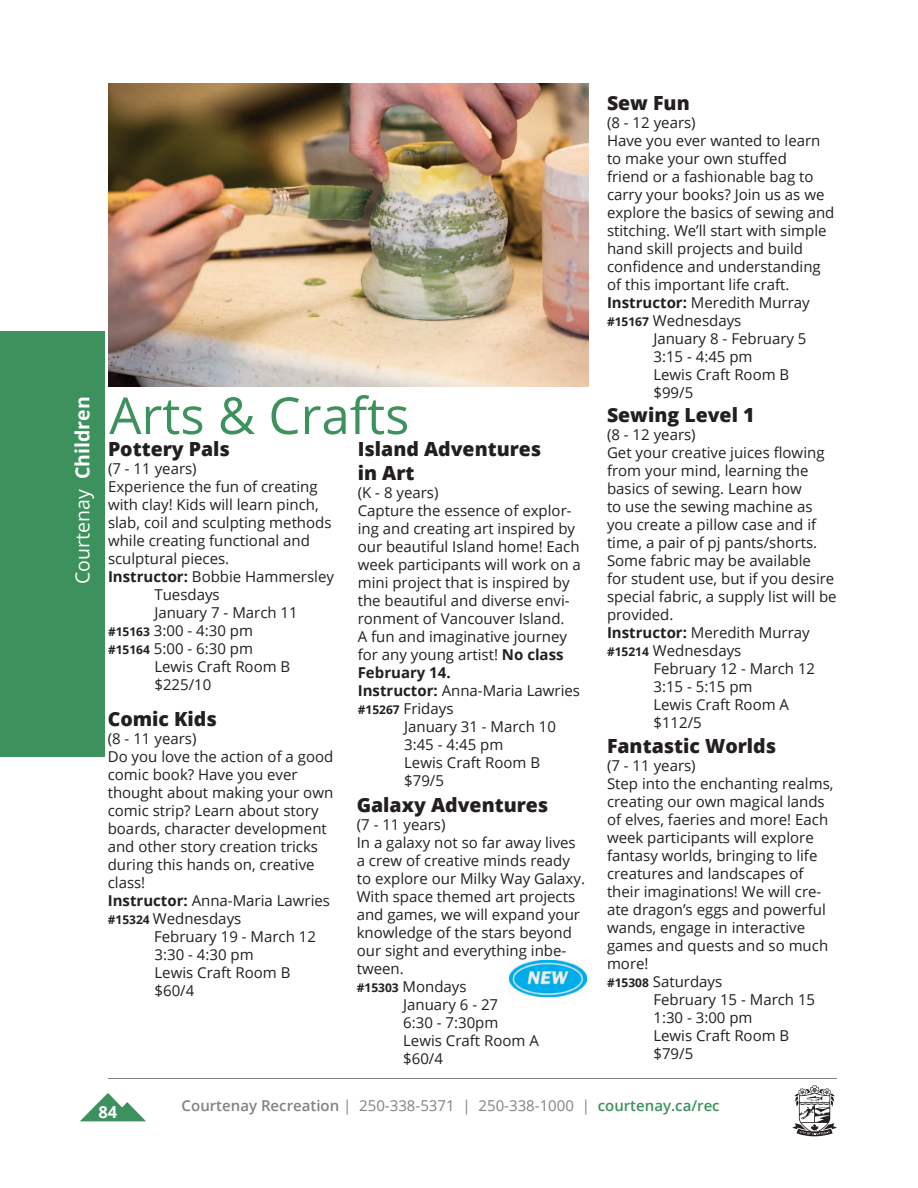
<style>
.page{position:relative;width:918px;height:1188px;background:#fff}
.page>*{position:absolute;margin:0;border:0;box-sizing:border-box;transform-origin:0 0}
.t1{font:51px "Open Sans";color:#3d915d}
.t2{font:800 19.5px/24px "Open Sans";color:#231f20}
.t3{font:19.5px "Open Sans";color:#fff}
.t4{font:700 16.5px "Open Sans";color:#fff}
.t5{font:15px/18px "Open Sans";color:#231f20}
.t6{font:15px "Open Sans";color:#808285}
.t7{font:700 15px "Open Sans";color:#231f20}
.s1{font-weight:700}
.s2{font-weight:700;font-size:12px}
.s3{font-weight:600}
.s4{font-weight:600;color:#3d915d}
</style>
<div class="page">
<hr style="left:108px;top:1078px;width:729px;height:1px;background:#808285">
<div style="left:0;top:331px;width:105px;height:426px;background:#3d915d"></div>
<svg style="left:80px;top:1093px;width:66px;height:28px"></svg>
<svg style="left:792px;top:1085px;width:45px;height:52px"></svg>
<img style="left:108px;top:84px;width:480px;height:302px">
<img style="left:509px;top:961px;width:78px;height:35px">
<h2 class="t3" style="left:69px;top:584px;width:189px;rotate:-90deg">Courtenay <span class="s1">Children</span></h2>
<h1 class="t1" style="left:109px;top:381px;width:302px">Arts &amp; Crafts</h1>
<h2 class="t2" style="left:108px;top:436px;width:124px">Pottery Pals</h2>
<p class="t5" style="left:108px;top:459px;width:90px">(7 - 11 years)</p>
<p class="t5" style="left:108px;top:477px;width:211px">Experience the fun of creating</p>
<p class="t5" style="left:108px;top:495px;width:212px">with clay! Kids will learn pinch,</p>
<p class="t5" style="left:108px;top:513px;width:225px">slab, coil and sculpting methods</p>
<p class="t5" style="left:108px;top:531px;width:204px">while creating functional and</p>
<p class="t5" style="left:108px;top:549px;width:123px">sculptural pieces.</p>
<p class="t5" style="left:108px;top:567px;width:228px"><span class="s1">Instructor:</span> Bobbie Hammersley</p>
<p class="t5" style="left:154px;top:585px;width:67px">Tuesdays</p>
<p class="t5" style="left:154px;top:603px;width:145px">January 7 - March 11</p>
<p class="t5" style="left:108px;top:621px;width:147px"><span class="s2">#15163</span> 3:00 - 4:30 pm</p>
<p class="t5" style="left:108px;top:639px;width:147px"><span class="s2">#15164</span> 5:00 - 6:30 pm</p>
<p class="t5" style="left:154px;top:657px;width:137px">Lewis Craft Room B</p>
<p class="t5" style="left:154px;top:675px;width:58px">$225/10</p>
<h2 class="t2" style="left:358px;top:436px;width:185px">Island Adventures in Art</h2>
<p class="t5" style="left:358px;top:483px;width:82px">(K - 8 years)</p>
<p class="t5" style="left:358px;top:501px;width:215px">Capture the essence of explor-</p>
<p class="t5" style="left:358px;top:519px;width:219px">ing and creating art inspired by</p>
<p class="t5" style="left:358px;top:537px;width:223px">our beautiful Island home! Each</p>
<p class="t5" style="left:358px;top:555px;width:225px">week participants will work on a</p>
<p class="t5" style="left:358px;top:573px;width:213px">mini project that is inspired by</p>
<p class="t5" style="left:358px;top:591px;width:213px">the beautiful and diverse envi-</p>
<p class="t5" style="left:358px;top:609px;width:208px">ronment of Vancouver Island.</p>
<p class="t5" style="left:358px;top:627px;width:211px">A fun and imaginative journey</p>
<p class="t5" style="left:358px;top:645px;width:207px">for any young artist! <span class="s1">No class</span></p>
<p class="t7" style="left:358px;top:662px;width:94px">February 14.</p>
<p class="t5" style="left:358px;top:681px;width:224px"><span class="s1">Instructor:</span> Anna-Maria Lawries</p>
<p class="t5" style="left:358px;top:699px;width:97px"><span class="s2">#15267</span> Fridays</p>
<p class="t5" style="left:404px;top:717px;width:153px">January 31 - March 10</p>
<p class="t5" style="left:404px;top:735px;width:101px">3:45 - 4:45 pm</p>
<p class="t5" style="left:404px;top:753px;width:137px">Lewis Craft Room B</p>
<p class="t5" style="left:404px;top:771px;width:41px">$79/5</p>
<h2 class="t2" style="left:108px;top:706px;width:111px">Comic Kids</h2>
<p class="t5" style="left:108px;top:729px;width:227px">(8 - 11 years)<br>Do you love the action of a good comic book? Have you ever thought about making your own comic strip? Learn about story boards, character development and other story creation tricks during this hands on, creative class!<br><span class="s1">Instructor:</span> Anna-Maria Lawries <span class="s2">#15324</span> Wednesdays</p>
<p class="t5" style="left:154px;top:927px;width:163px">February 19 - March 12<br>3:30 - 4:30 pm<br>Lewis Craft Room B $60/4</p>
<h2 class="t2" style="left:357px;top:791px;width:193px">Galaxy Adventures</h2>
<p class="t5" style="left:357px;top:815px;width:90px">(7 - 11 years)</p>
<p class="t5" style="left:357px;top:833px;width:221px">In a galaxy not so far away lives</p>
<p class="t5" style="left:357px;top:851px;width:215px">a crew of creative minds ready</p>
<p class="t5" style="left:357px;top:869px;width:230px">to explore our Milky Way Galaxy.</p>
<p class="t5" style="left:357px;top:887px;width:220px">With space themed art projects</p>
<p class="t5" style="left:357px;top:905px;width:225px">and games, we will expand your</p>
<p class="t5" style="left:357px;top:923px;width:217px">knowledge of the stars beyond</p>
<p class="t5" style="left:357px;top:941px;width:211px">our sight and everything inbe-</p>
<p class="t5" style="left:357px;top:959px;width:48px">tween.</p>
<p class="t5" style="left:357px;top:977px;width:111px"><span class="s2">#15303</span> Mondays</p>
<p class="t5" style="left:403px;top:995px;width:97px">January 6 - 27</p>
<p class="t5" style="left:403px;top:1013px;width:97px">6:30 - 7:30pm</p>
<p class="t5" style="left:403px;top:1031px;width:137px">Lewis Craft Room A</p>
<p class="t5" style="left:403px;top:1049px;width:41px">$60/4</p>
<h2 class="t2" style="left:607px;top:90px;width:84px">Sew Fun</h2>
<p class="t5" style="left:607px;top:114px;width:90px">(8 - 12 years)</p>
<p class="t5" style="left:607px;top:132px;width:215px">Have you ever wanted to learn</p>
<p class="t5" style="left:607px;top:150px;width:181px">to make your own stuffed</p>
<p class="t5" style="left:607px;top:168px;width:208px">friend or a fashionable bag to</p>
<p class="t5" style="left:607px;top:186px;width:219px">carry your books? Join us as we</p>
<p class="t5" style="left:607px;top:204px;width:229px">explore the basics of sewing and</p>
<p class="t5" style="left:607px;top:222px;width:221px">stitching. We’ll start with simple</p>
<p class="t5" style="left:607px;top:240px;width:198px">hand skill projects and build</p>
<p class="t5" style="left:607px;top:258px;width:215px">confidence and understanding</p>
<p class="t5" style="left:607px;top:276px;width:184px">of this important life craft.</p>
<p class="t5" style="left:607px;top:294px;width:204px"><span class="s1">Instructor:</span> Meredith Murray</p>
<p class="t5" style="left:607px;top:312px;width:136px"><span class="s2">#15167</span> Wednesdays</p>
<p class="t5" style="left:653px;top:330px;width:155px">January 8 - February 5</p>
<p class="t5" style="left:653px;top:348px;width:101px">3:15 - 4:45 pm</p>
<p class="t5" style="left:653px;top:366px;width:137px">Lewis Craft Room B</p>
<p class="t5" style="left:653px;top:384px;width:41px">$99/5</p>
<h2 class="t2" style="left:607px;top:402px;width:149px">Sewing Level 1</h2>
<p class="t5" style="left:607px;top:425px;width:231px">(8 - 12 years)<br>Get your creative juices flowing from your mind, learning the basics of sewing. Learn how<br>to use the sewing machine as you create a pillow case and if time, a pair of pj pants/shorts.<br>Some fabric may be available<br>for student use, but if you desire special fabric, a supply list will be provided.<br><span class="s1">Instructor:</span> Meredith Murray <span class="s2">#15214</span> Wednesdays</p>
<p class="t5" style="left:653px;top:659px;width:163px">February 12 - March 12<br>3:15 - 5:15 pm<br>Lewis Craft Room A $112/5</p>
<h2 class="t2" style="left:607px;top:733px;width:171px">Fantastic Worlds</h2>
<p class="t5" style="left:607px;top:756px;width:228px">(7 - 11 years)<br>Step into the enchanting realms, creating our own magical lands of elves, faeries and more! Each week participants will explore fantasy worlds, bringing to life creatures and landscapes of their imaginations! We will cre&shy;ate dragon’s eggs and powerful wands, engage in interactive games and quests and so much more!<br><span class="s2">#15308</span> Saturdays</p>
<p class="t5" style="left:653px;top:990px;width:163px">February 15 - March 15<br>1:30 - 3:00 pm<br>Lewis Craft Room B $79/5</p>
<p class="t4" style="left:99px;top:1100px;width:20px">84</p>
<p class="t6" style="left:182px;top:1095px;width:540px"><span class="s3">Courtenay Recreation</span> | 250-338-5371 | 250-338-1000 | <span class="s4">courtenay.ca/rec</span></p>
</div>
